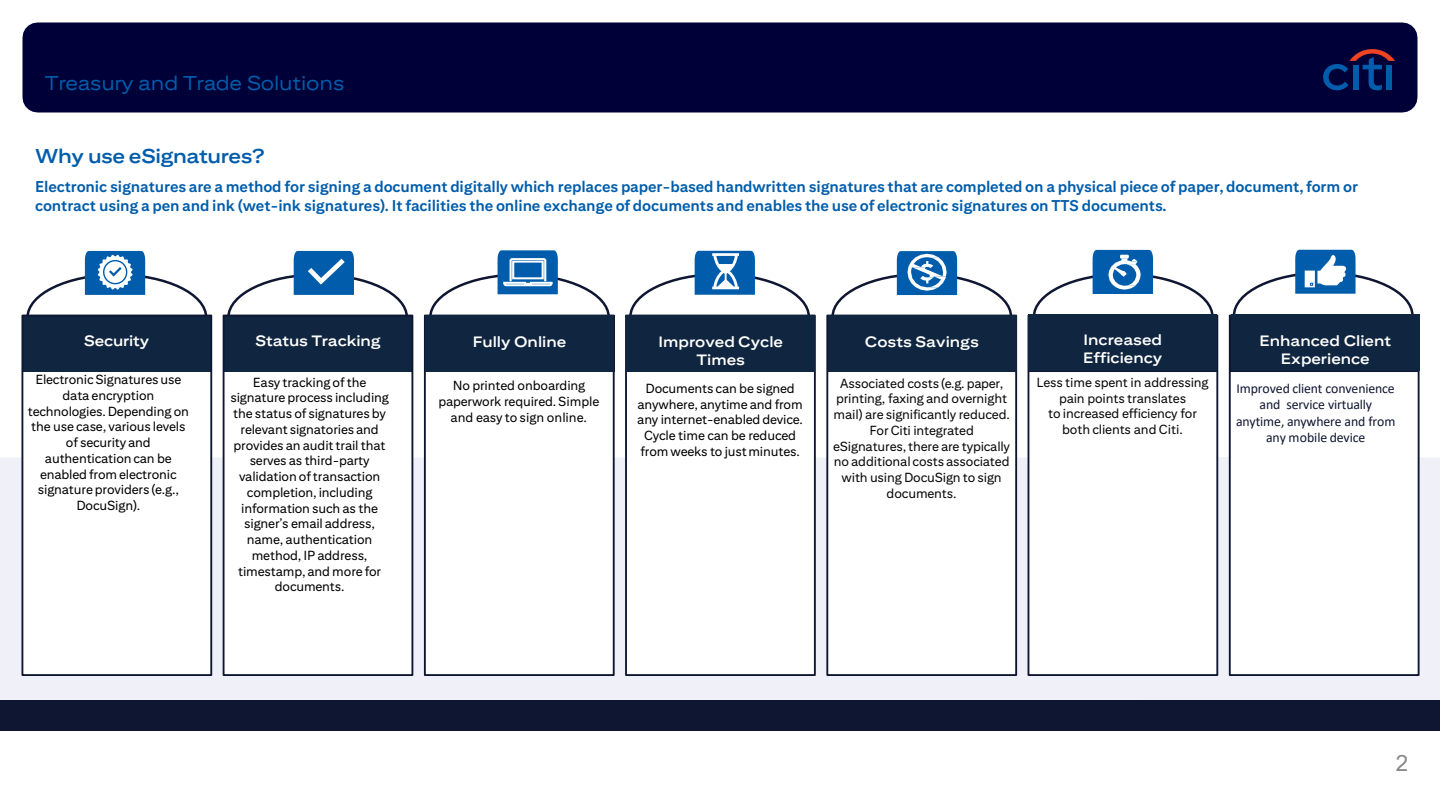
<style>
.page{position:relative;width:1440px;height:810px;background:#fff}
.page>*{position:absolute;margin:0;border:0;box-sizing:border-box;transform-origin:0 0}
.t1{font:22.5px "Arial";color:#898989}
.t2{font:20px "Citi Sans Display";letter-spacing:-.02em;color:#015dab}
.t3{font:700 20px "Citi Sans Display";letter-spacing:-.02em;color:#015dab}
.t4{font:700 18px "Calibri";letter-spacing:-.005em;color:#fff}
.t5{font:700 15.62px/18.8px "Citi Sans Text";letter-spacing:-.01em;color:#015dab}
.t6{font:700 15px/18px "Citi Sans Display";color:#fff;text-align:center}
.t7{font:13.75px/16.5px "Calibri";letter-spacing:-.01em;color:#0f1632;text-align:center}
.t8{font:13.25px/15.8px "Citi Sans Text";letter-spacing:-.01em;color:#000;text-align:center}
.t9{font:13.25px/15.8px "Citi Sans Text";letter-spacing:-.01em;color:#080808;text-align:center}
</style>
<div class="page">
<div style="left:22px;top:22px;width:1396px;height:90px;background:#000039"></div>
<svg style="left:1323px;top:49px;width:72px;height:41px;background:#111f57"></svg>
<div style="left:0;top:458px;width:1137px;height:242px;background:#eff0f8"></div>
<div style="left:1137px;top:458px;width:303px;height:242px;background:#eff0f8"></div>
<div style="left:626px;top:372px;width:188px;height:303px;background:#fff"></div>
<div style="left:827px;top:372px;width:189px;height:303px;background:#fff"></div>
<div style="left:1028px;top:372px;width:189px;height:303px;background:#fff"></div>
<div style="left:1230px;top:372px;width:189px;height:303px;background:#fff"></div>
<div style="left:223px;top:372px;width:189px;height:303px;background:#fff"></div>
<div style="left:425px;top:372px;width:189px;height:303px;background:#fff"></div>
<div style="left:22px;top:372px;width:189px;height:303px;background:#fff"></div>
<div style="left:224px;top:315px;width:188px;height:57px;background:#10253f"></div>
<div style="left:22px;top:315px;width:189px;height:57px;background:#10253f"></div>
<div style="left:21px;top:315px;width:191px;height:361px;border:2px solid #0f1632"></div>
<div style="left:223px;top:315px;width:190px;height:361px;border:2px solid #0f1632"></div>
<div style="left:625px;top:315px;width:191px;height:361px;border:2px solid #0f1632"></div>
<svg style="left:498px;top:250px;width:60px;height:44px;background:#3980bd"></svg>
<div style="left:1229px;top:315px;width:191px;height:361px;border:2px solid #0f1632"></div>
<div style="left:1028px;top:315px;width:190px;height:361px;border:2px solid #0f1632"></div>
<div style="left:826px;top:315px;width:191px;height:361px;border:2px solid #0f1632"></div>
<div style="left:424px;top:315px;width:191px;height:361px;border:2px solid #0f1632"></div>
<div style="left:0;top:700px;width:1440px;height:30px;background:#0f1632"></div>
<div style="left:425px;top:315px;width:189px;height:57px;background:#10253f"></div>
<div style="left:626px;top:315px;width:189px;height:57px;background:#10253f"></div>
<div style="left:828px;top:315px;width:189px;height:57px;background:#10253f"></div>
<div style="left:1028px;top:314px;width:189px;height:57px;background:#10253f"></div>
<div style="left:1231px;top:315px;width:189px;height:56px;background:#10253f"></div>
<svg style="left:85px;top:251px;width:60px;height:44px"></svg>
<svg style="left:294px;top:251px;width:60px;height:44px;background:#176bb2"></svg>
<svg style="left:695px;top:251px;width:60px;height:44px;background:#317cbb"></svg>
<svg style="left:897px;top:251px;width:60px;height:44px"></svg>
<svg style="left:1093px;top:250px;width:60px;height:44px;background:#2c78b9"></svg>
<svg style="left:1295px;top:250px;width:61px;height:44px"></svg>
<p class="t2" style="left:45px;top:72px;width:301px">Treasury and Trade Solutions</p>
<p class="t3" style="left:35px;top:144px;width:231px">Why use eSignatures?</p>
<p class="t5" style="left:35px;top:177px;width:1325px">Electronic signatures are a method for signing a document digitally which replaces paper-based handwritten signatures that are completed on a physical piece of paper, document, form or contract using a pen and ink (wet-ink signatures). It facilities the online exchange of documents and enables the use of electronic signatures on TTS documents.</p>
<p class="t6" style="left:84px;top:332px;width:67px">Security</p>
<p class="t8" style="left:28px;top:371px;width:163px">Electronic Signatures use data encryption technologies. Depending on the use case, various levels of security and authentication can be enabled from electronic signature providers (e.g.,<br>DocuSign).</p>
<p class="t6" style="left:255px;top:332px;width:127px">Status Tracking</p>
<p class="t8" style="left:230px;top:374px;width:160px">Easy tracking of the signature process including the status of signatures by relevant signatories and provides an audit trail that serves as third-party validation of transaction completion, including information such as the signer’s email address, name, authentication method, IP address, timestamp, and more for documents.</p>
<p class="t4" style="left:698px;top:319px;width:46px">Impro</p>
<p class="t4" style="left:662px;top:341px;width:118px">ved Cycle Times</p>
<p class="t8" style="left:637px;top:380px;width:167px">Documents can be signed anywhere, anytime and from any internet-enabled device.<br>Cycle time can be reduced from weeks to justminutes.</p>
<p class="t6" style="left:473px;top:333px;width:95px">Fully Online</p>
<p class="t6" style="left:659px;top:333px;width:126px">Improved Cycle<br>Times</p>
<p class="t6" style="left:865px;top:333px;width:115px">Costs Savings</p>
<p class="t6" style="left:1083px;top:331px;width:81px;text-align:left">Increased<br>Efficiency</p>
<p class="t6" style="left:1259px;top:332px;width:133px">Enhanced Client<br>Experience</p>
<p class="t4" style="left:476px;top:330px;width:88px">Fully Online</p>
<p class="t8" style="left:438px;top:377px;width:162px">No printed onboarding paperwork required. Simple and easy to sign online.</p>
<p class="t4" style="left:873px;top:330px;width:99px">Costs Savings</p>
<p class="t9" style="left:833px;top:375px;width:179px">Associated costs (e.g. paper, printing, faxing and overnight mail) are significantly reduced.<br>For Citi integrated eSignatures, there are typically no additional costs associated with using DocuSign to sign</p>
<p class="t9" style="left:887px;top:485px;width:71px">documents.</p>
<p class="t4" style="left:1284px;top:341px;width:82px">Experience</p>
<p class="t7" style="left:1236px;top:380px;width:161px">Improved client convenience and service virtually anytime, anywhere and from any mobile device</p>
<p class="t9" style="left:1037px;top:374px;width:174px">Less time spent in addressing pain points translates<br>to increased efficiency for both clients and Citi.</p>
<h1 class="t1" style="left:1396px;top:748px;width:14px">2</h1>
</div>
